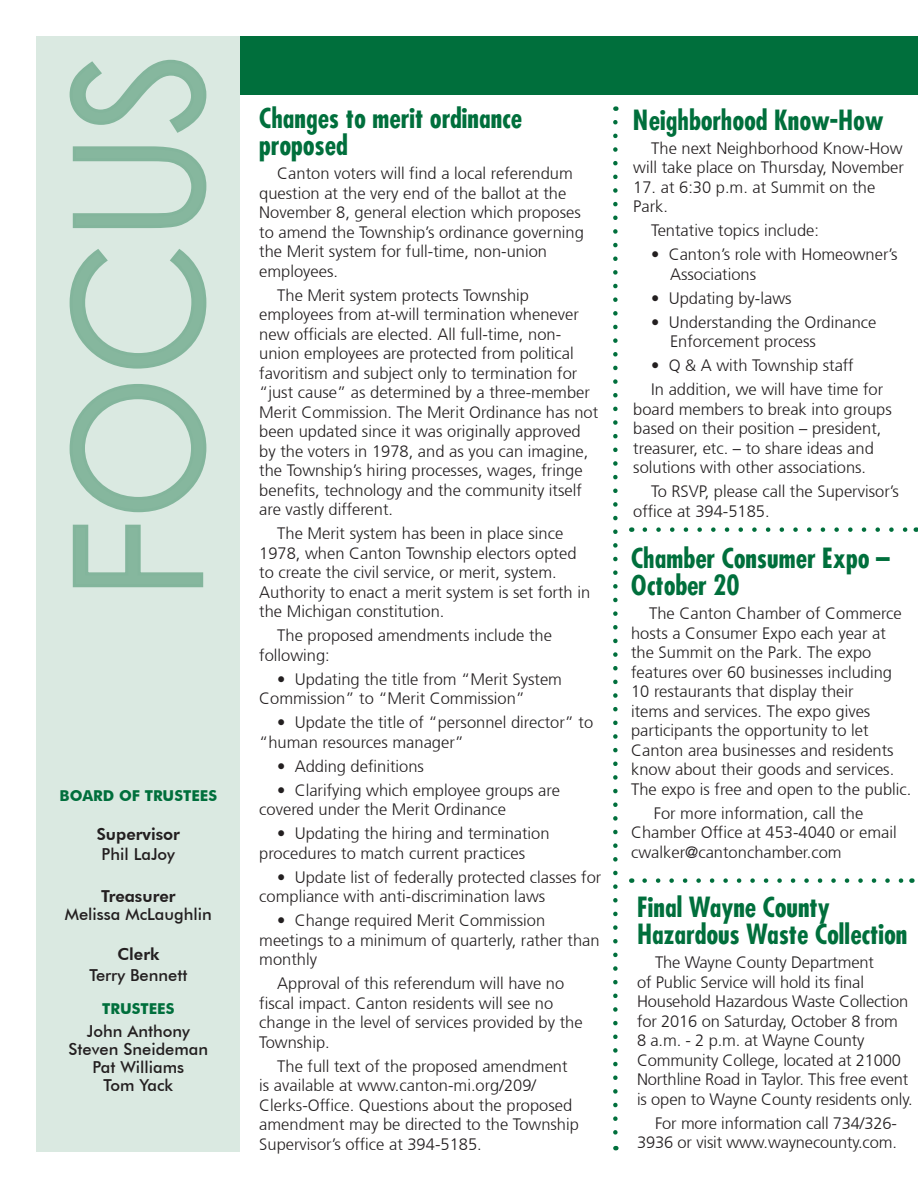
<style>
.page{position:relative;width:918px;height:1188px;background:#fff}
.page>*{position:absolute;margin:0;border:0;box-sizing:border-box;transform-origin:0 0}
.t1{font:700 condensed 27px/27px "Futura";color:#006f3c}
.t2{font:300 16.5px/19.5px "Frutiger";color:#231f20}
.t3{font:500 16.5px/18px "Futura BT";color:#231f20;text-align:center}
.t4{font:800 16.5px/19.5px "Futura BT";color:#231f20}
.t5{font:700 15px "Futura BT";color:#006f3c}
.s1{font-weight:500}
.s2{font-weight:800}
</style>
<div class="page">
<div style="left:36px;top:36px;width:204px;height:1116px;background:#dae9e1"></div>
<svg style="left:69px;top:59px;width:138px;height:529px"></svg>
<div style="left:240px;top:37px;width:678px;height:58px;background:#006f3c"></div>
<svg style="left:613px;top:122px;width:5px;height:1028px"></svg>
<svg style="left:645px;top:527px;width:263px;height:5px"></svg>
<svg style="left:645px;top:878px;width:259px;height:5px"></svg>
<p class="t5" style="left:60px;top:787px;width:159px">BOARD OF TRUSTEES</p>
<p class="t4" style="left:97px;top:824px;width:85px">Supervisor<br><span class="s1">Phil LaJoy</span></p>
<p class="t3" style="left:65px;top:887px;width:149px"><span class="s2">Treasurer<br></span>Melissa McLaughlin</p>
<p class="t3" style="left:89px;top:944px;width:100px;line-height:21px"><span class="s2">Clerk<br></span>Terry Bennett</p>
<p class="t5" style="left:102px;top:1000px;width:74px">TRUSTEES</p>
<p class="t3" style="left:69px;top:1022px;width:141px">John Anthony<br>Steven Sneideman<br>Pat Williams<br>Tom Yack</p>
<p class="t1" style="left:259px;top:104px;width:264px">Changes to merit ordinance proposed</p>
<p class="t2" style="left:259px;top:164px;width:326px;text-indent:18px">Canton voters will find a local referendum question at the very end of the ballot at the November 8, general election which proposes to amend the Township’s ordinance governing the Merit system for full-time, non-union employees.</p>
<p class="t2" style="left:259px;top:285px;width:340px;text-indent:18px">The Merit system protects Township employees from at-will termination whenever new officials are elected. All full-time, non&shy;union employees are protected from political favoritism and subject only to termination for “just cause” as determined by a three-member Merit Commission. The Merit Ordinance has not been updated since it was originally approved by the voters in 1978, and as you can imagine, the Township’s hiring processes, wages, fringe benefits, technology and the community itself are vastly different.</p>
<p class="t2" style="left:259px;top:524px;width:332px;text-indent:18px">The Merit system has been in place since 1978, when Canton Township electors opted to create the civil service, or merit, system.<br>Authority to enact a merit system is set forth in the Michigan constitution.</p>
<p class="t2" style="left:259px;top:626px;width:294px;text-indent:18px">The proposed amendments include the following:</p>
<p class="t2" style="left:259px;top:669px;width:304px;text-indent:18px">• Updating the title from “Merit System<br>Commission” to “Merit Commission”</p>
<p class="t2" style="left:259px;top:713px;width:336px;text-indent:18px">• Update the title of “personnel director” to “human resources manager”</p>
<p class="t2" style="left:277px;top:756px;width:148px">• Adding definitions</p>
<p class="t2" style="left:259px;top:780px;width:302px;text-indent:18px">• Clarifying which employee groups are covered under the Merit Ordinance</p>
<p class="t2" style="left:259px;top:824px;width:292px;text-indent:18px">• Updating the hiring and termination procedures to match current practices</p>
<p class="t2" style="left:259px;top:867px;width:344px;text-indent:18px">• Update list of federally protected classes for compliance with anti-discrimination laws</p>
<p class="t2" style="left:259px;top:911px;width:342px;text-indent:18px">• Change required Merit Commission meetings to a minimum of quarterly, rather than monthly</p>
<p class="t2" style="left:259px;top:974px;width:325px;text-indent:18px">Approval of this referendum will have no fiscal impact. Canton residents will see no change in the level of services provided by the Township.</p>
<p class="t2" style="left:259px;top:1056px;width:321px;text-indent:18px">The full text of the proposed amendment is available at www.canton-mi.org/209/ Clerks-Office. Questions about the proposed amendment may be directed to the Township Supervisor’s office at 394-5185.</p>
<p class="t1" style="left:633px;top:106px;width:252px">Neighborhood Know-How</p>
<p class="t2" style="left:633px;top:138px;width:272px;text-align:right">The next Neighborhood Know-How will take place on Thursday, November</p>
<p class="t2" style="left:633px;top:177px;width:244px">17. at 6:30 p.m. at Summit on the<br>Park.</p>
<p class="t2" style="left:651px;top:221px;width:169px">Tentative topics include:</p>
<p class="t2" style="left:670px;top:245px;width:229px;text-indent:-19px">• Canton’s role with Homeowner’s<br>Associations</p>
<p class="t2" style="left:651px;top:288px;width:142px">• Updating by-laws</p>
<p class="t2" style="left:670px;top:312px;width:208px;text-indent:-19px">• Understanding the Ordinance<br>Enforcement process</p>
<p class="t2" style="left:651px;top:353px;width:233px;line-height:24px">• Q &amp; A with Township staff<br>In addition, we will have time for</p>
<p class="t2" style="left:633px;top:399px;width:260px">board members to break into groups based on their position – president, treasurer, etc. – to share ideas and solutions with other associations.</p>
<p class="t2" style="left:633px;top:482px;width:267px;text-indent:18px">To RSVP, please call the Supervisor’s office at 394-5185.</p>
<p class="t1" style="left:631px;top:544px;width:260px">Chamber Consumer Expo –<br>October 20</p>
<p class="t2" style="left:631px;top:604px;width:282px;text-indent:18px">The Canton Chamber of Commerce hosts a Consumer Expo each year at the Summit on the Park. The expo features over 60 businesses including 10 restaurants that display their<br>items and services. The expo gives participants the opportunity to let Canton area businesses and residents know about their goods and services.<br>The expo is free and open to the public.</p>
<p class="t2" style="left:631px;top:803px;width:267px;text-indent:23px">For more information, call the<br>Chamber Office at 453-4040 or email cwalker@cantonchamber.com</p>
<p class="t1" style="left:637px;top:893px;width:272px">Final Wayne County<br>Hazardous Waste Collection</p>
<p class="t2" style="left:637px;top:953px;width:277px;text-indent:18px">The Wayne County Department<br>of Public Service will hold its final Household Hazardous Waste Collection for 2016 on Saturday, October 8 from<br>8 a.m. - 2 p.m. at Wayne County Community College, located at 21000<br>Northline Road in Taylor. This free event is open to Wayne County residents only.</p>
<p class="t2" style="left:637px;top:1113px;width:261px;text-align:right">For more information call 734/326-<br>3936 or visit www.waynecounty.com.</p>
</div>
